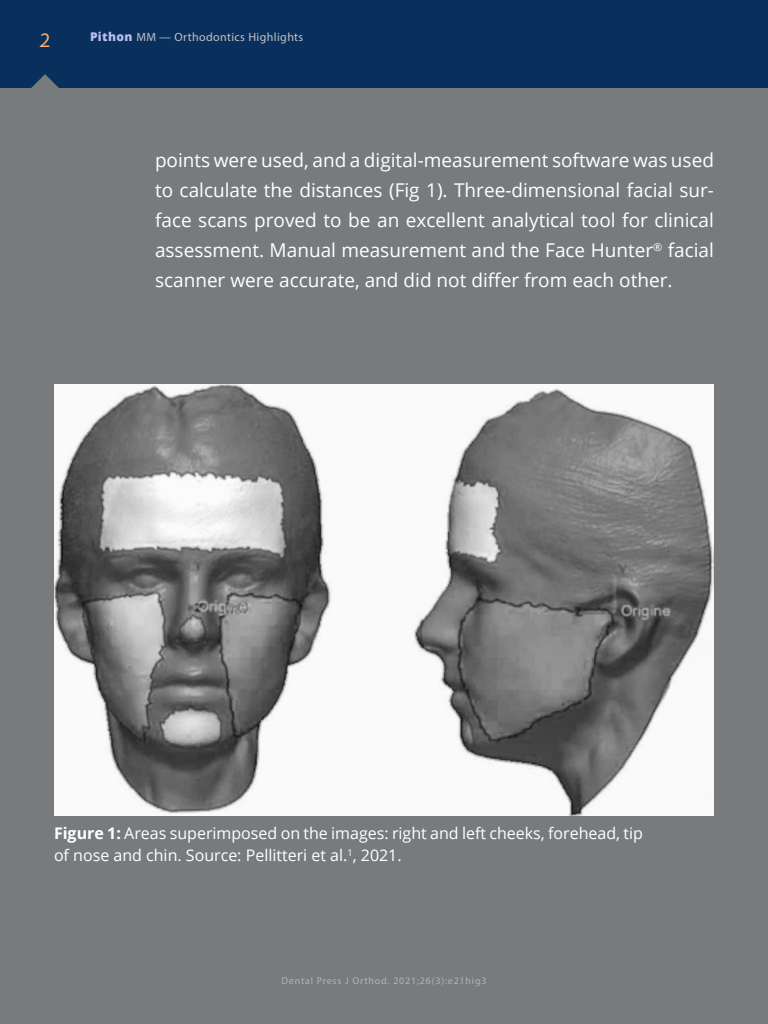
<style>
.page{position:relative;width:768px;height:1024px;background:#fff}
.page>*{position:absolute;margin:0;border:0;box-sizing:border-box;transform-origin:0 0}
.corpo_do_texto{font:19px/30.1px "Open Sans";color:#fff;text-align:justify}
.t1{font:500 18px "Semplicita Pro";color:#ffae6f}
.legenda_figuras_tabe{font:16px/22px "Open Sans";color:#fff}
.t2{font:12px "Myriad Pro";letter-spacing:.03em;color:#c1c1c3}
.t3{font:10px "Myriad Pro";letter-spacing:.08em;color:#b3b3b3}
.s1{font-family:"Open Sans";font-weight:800;color:#b9beef}
.s2{font-weight:700}
</style>
<div class="page">
<div style="left:0;top:75px;width:768px;height:949px;background:#787b7e"></div>
<div style="left:0;top:0;width:768px;height:88px;background:#092f5c"></div>
<svg style="left:31px;top:74px;width:28px;height:14px"></svg>
<img style="left:54px;top:384px;width:660px;height:432px">
<p class="t1" style="left:40px;top:27px;width:12px">2</p>
<p class="t2" style="left:90px;top:30px;width:215px"><span class="s1">Pithon</span> MM — Orthodontics Highlights</p>
<p class="corpo_do_texto" style="left:155px;top:145px;width:561px">points were used, and a digital-measurement software was used to calculate the distances (Fig 1). Three-dimensional facial sur&shy;face scans proved to be an excellent analytical tool for clinical assessment. Manual measurement and the Face Hunter<sup>®</sup> facial scanner were accurate, and did not differ from each other.</p>
<p class="legenda_figuras_tabe" style="left:54px;top:822px;width:591px"><span class="s2">Figure 1:</span> Areas superimposed on the images: right and left cheeks, forehead, tip of nose and chin. Source: Pellitteri et al.<sup>1</sup>, 2021.</p>
<p class="t3" style="left:281px;top:975px;width:207px">Dental Press J Orthod. 2021;26(3):e21hig3</p>
</div>
